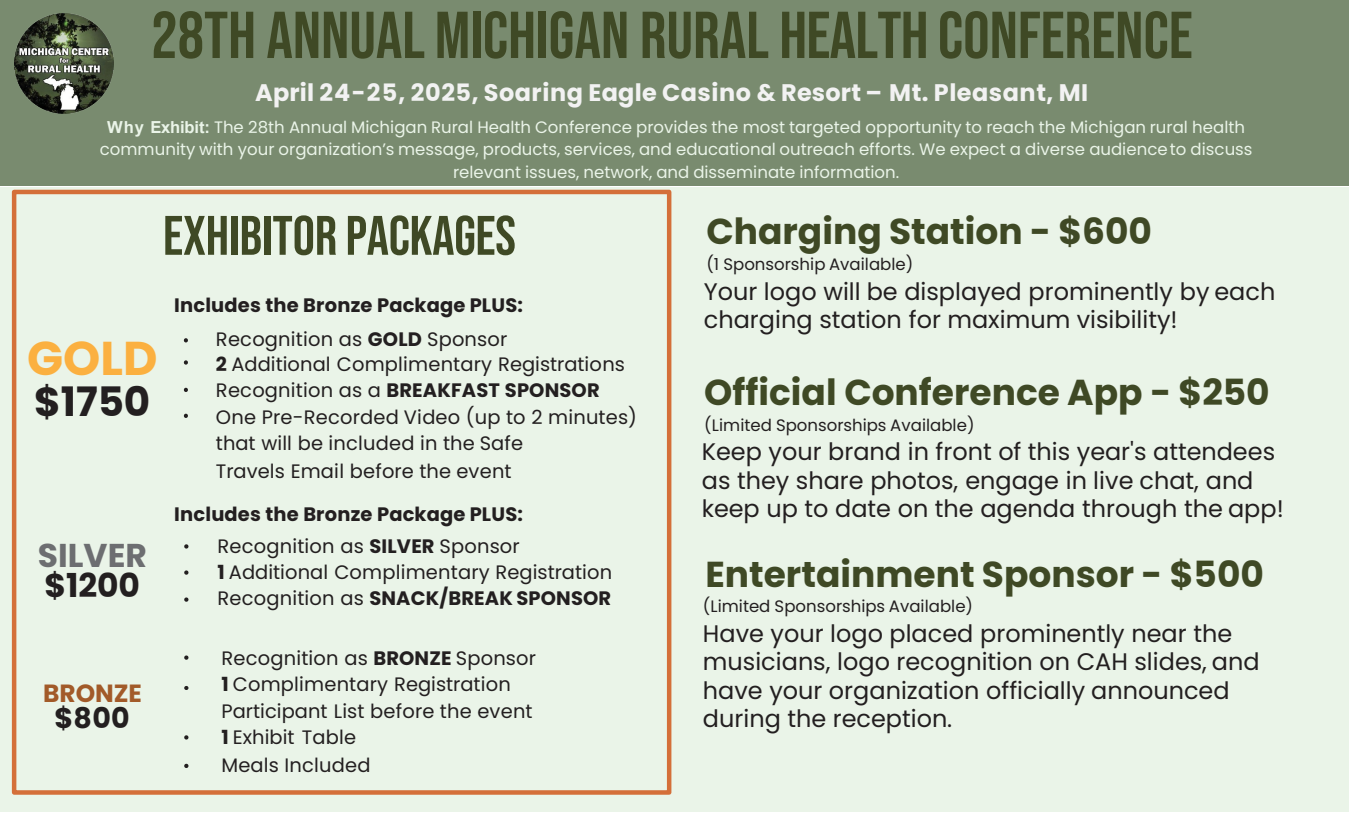
<style>
.page{position:relative;width:1349px;height:816px;background:#fff}
.page>*{position:absolute;margin:0;border:0;box-sizing:border-box;transform-origin:0 0}
.t1{font:66px "Bebas Neue";color:#3f4925}
.t2{font:55.5px "Bebas Neue";color:#3f4925}
.t3{font:700 47.4px "Poppins";color:#fbb040}
.t4{font:700 40.5px "Poppins";color:#231f20}
.t5{font:700 36px "Poppins";color:#3f4925}
.t6{font:700 33px "Poppins";color:#6d6e71}
.t7{font:700 33px "Poppins";color:#231f20}
.t8{font:700 28.5px "Poppins";color:#231f20}
.t9{font:700 24.9px "Poppins";color:#a25a29}
.t10{font:24px/28.5px "Poppins";color:#231f20}
.t11{font:700 24px "Poppins";letter-spacing:.02em;color:#f2f2f2}
.t12{font:19.5px/26.4px "Poppins";letter-spacing:.01em;color:#231f20}
.t13{font:700 19.5px "Poppins";letter-spacing:.01em;color:#231f20}
.t14{font:16.5px/22.6px "Poppins";color:#eaf4e8;text-align:center}
.t15{font:16.5px "Poppins";color:#231f20}
.s1{font-family:"Arial";font-weight:700}
.s2{font-weight:700}
</style>
<div class="page">
<div style="left:0;top:187px;width:1348px;height:624px;background:#eaf4e8"></div>
<div style="left:0;top:0;width:1348px;height:186px;background:#798b6f"></div>
<div style="left:12px;top:190px;width:659px;height:604px;border:4px solid #d46f39"></div>
<svg style="left:184px;top:338px;width:4px;height:4px"></svg>
<svg style="left:184px;top:360px;width:4px;height:4px"></svg>
<svg style="left:184px;top:387px;width:4px;height:5px"></svg>
<svg style="left:184px;top:413px;width:4px;height:5px"></svg>
<svg style="left:184px;top:544px;width:4px;height:4px"></svg>
<svg style="left:184px;top:570px;width:4px;height:4px"></svg>
<svg style="left:184px;top:597px;width:4px;height:4px"></svg>
<svg style="left:184px;top:655px;width:4px;height:4px"></svg>
<svg style="left:184px;top:686px;width:4px;height:3px"></svg>
<svg style="left:184px;top:735px;width:4px;height:4px"></svg>
<svg style="left:184px;top:763px;width:4px;height:4px"></svg>
<img style="left:14px;top:13px;width:100px;height:100px">
<h1 class="t1" style="left:151px;top:-2px;width:1043px">28TH ANNUAL MICHIGAN RURAL HEALTH CONFERENCE</h1>
<h1 class="t11" style="left:255px;top:79px;width:834px">April 24-25, 2025, Soaring Eagle Casino &amp; Resort – Mt. Pleasant, MI</h1>
<h1 class="t14" style="left:100px;top:115px;width:1154px"><span class="s1">Why Exhibit:</span> The 28th Annual Michigan Rural Health Conference provides the most targeted opportunity to reach the Michigan rural health community with your organization’s message, products, services, and educational outreach efforts. We expect a diverse audienceto discuss relevant issues, network, and disseminate information.</h1>
<p class="t2" style="left:163px;top:204px;width:354px">EXHIBITOR PACKAGES</p>
<p class="t3" style="left:27px;top:331px;width:132px">GOLD</p>
<p class="t4" style="left:34px;top:378px;width:118px">$1750</p>
<p class="t6" style="left:38px;top:536px;width:111px">SILVER</p>
<p class="t7" style="left:44px;top:566px;width:97px">$1200</p>
<p class="t9" style="left:43px;top:679px;width:100px">BRONZE</p>
<p class="t8" style="left:55px;top:701px;width:77px">$800</p>
<p class="t13" style="left:174px;top:293px;width:350px">Includes the Bronze Package PLUS:</p>
<p class="t12" style="left:216px;top:326px;width:293px">Recognition as <span class="s2">GOLD</span> Sponsor</p>
<p class="t12" style="left:216px;top:351px;width:423px"><span class="s2">2</span> Additional Complimentary Registrations Recognition as a <span class="s2">BREAKFAST SPONSOR </span>One Pre-Recorded Video (up to 2 minutes) that will be included in the Safe</p>
<p class="t12" style="left:216px;top:458px;width:297px">Travels Email before the event</p>
<p class="t13" style="left:174px;top:502px;width:350px">Includes the Bronze Package PLUS:</p>
<p class="t12" style="left:217px;top:533px;width:304px">Recognition as <span class="s2">SILVER</span> Sponsor</p>
<p class="t12" style="left:217px;top:558px;width:396px"><span class="s2">1</span> Additional Complimentary Registration<br>Recognition as <span class="s2">SNACK/BREAK SPONSOR</span></p>
<p class="t12" style="left:221px;top:644px;width:316px">Recognition as <span class="s2">BRONZE</span> Sponsor<br><span class="s2">1</span> Complimentary Registration<br>Participant List before the event<br><span class="s2">1</span> Exhibit Table</p>
<p class="t12" style="left:221px;top:751px;width:151px">Meals Included</p>
<p class="t5" style="left:706px;top:210px;width:447px">Charging Station - $600</p>
<p class="t15" style="left:706px;top:255px;width:208px">(1 Sponsorship Available)</p>
<p class="t10" style="left:704px;top:277px;width:573px">Your logo will be displayed prominently by each charging station for maximum visibility!</p>
<p class="t5" style="left:704px;top:372px;width:567px">Official Conference App - $250</p>
<p class="t15" style="left:704px;top:415px;width:272px">(Limited Sponsorships Available)</p>
<p class="t10" style="left:702px;top:437px;width:583px">Keep your brand in front of this year's attendees as they share photos, engage in live chat, and keep up to date on the agenda through the app!</p>
<p class="t5" style="left:705px;top:553px;width:560px">Entertainment Sponsor - $500</p>
<p class="t15" style="left:703px;top:596px;width:272px">(Limited Sponsorships Available)</p>
<p class="t10" style="left:703px;top:619px;width:558px">Have your logo placed prominently near the musicians, logo recognition on CAH slides, and have your organization officially announced during the reception.</p>
</div>
